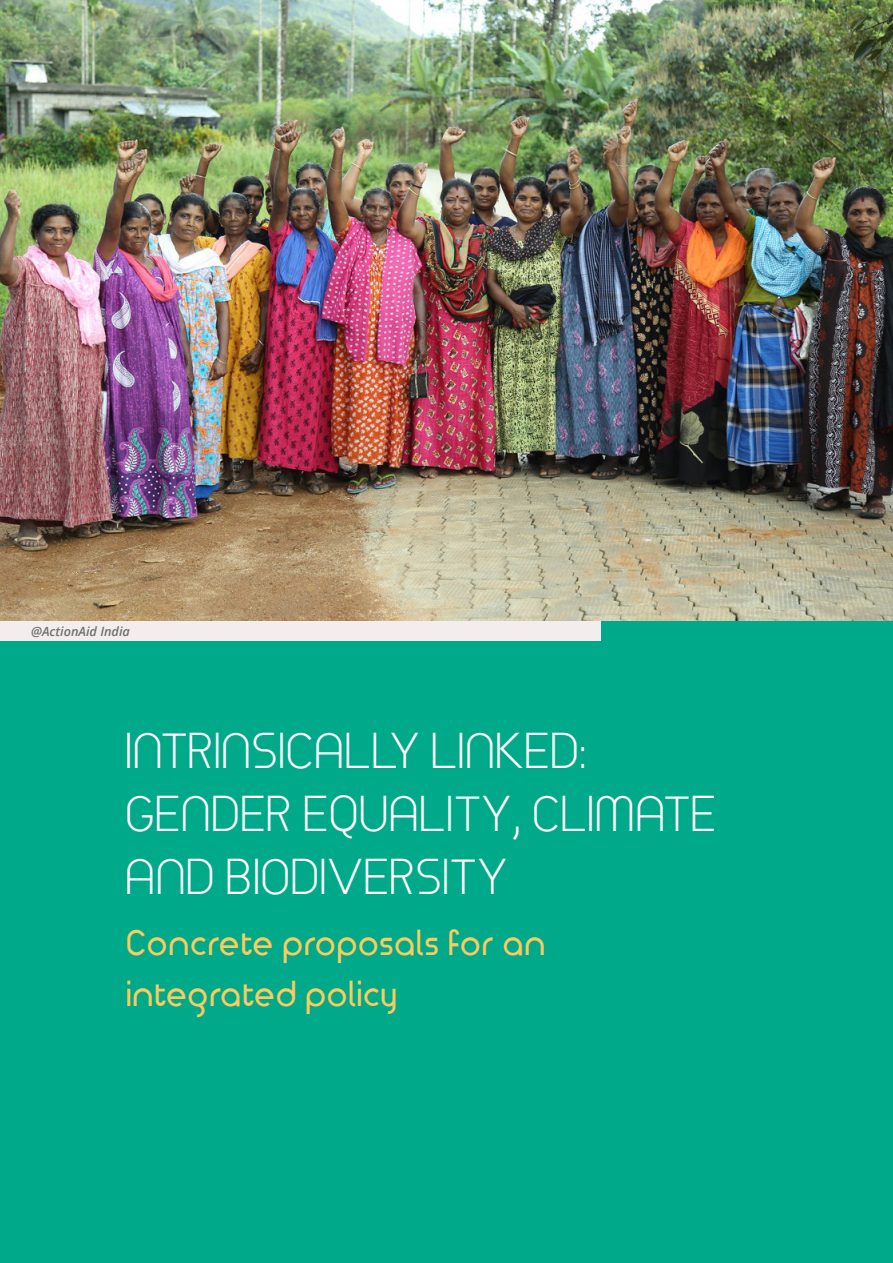
<style>
.page{position:relative;width:893px;height:1263px;background:#00a989}
.page>*{position:absolute;margin:0;border:0;box-sizing:border-box;transform-origin:0 0}
.t1{font:48px/63px "Time Burner";letter-spacing:.01em;color:#fff}
.t2{font:700 34.5px/50.7px "Time Burner";letter-spacing:.02em;color:#fbcb5f}
.t3{font:italic 600 12.75px "Open Sans";color:#706f6f}
</style>
<div class="page">
<div style="left:0;top:546px;width:601px;height:95px;background:#f3eeed"></div>
<img style="left:0;top:0;width:893px;height:621px">
<p class="t3" style="left:31px;top:622px;width:100px">@ActionAid India</p>
<p class="t1" style="left:128px;top:717px;width:592px">INTRINSICALLY LINKED:<br>GENDER EQUALITY, CLIMATE<br>AND BIODIVERSITY</p>
<p class="t2" style="left:128px;top:916px;width:421px">Concrete proposals for an integrated policy</p>
</div>
